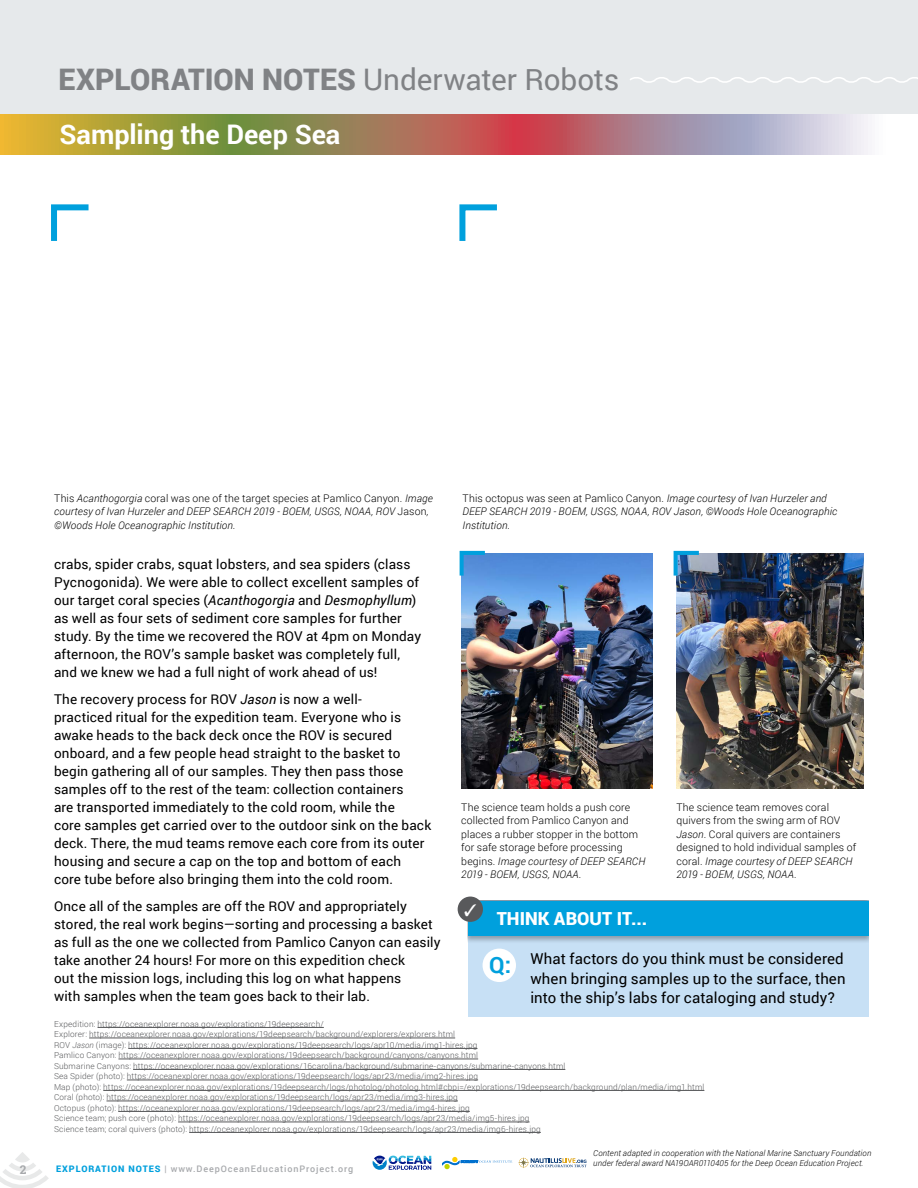
<style>
.page{position:relative;width:918px;height:1188px;background:#fff}
.page>*{position:absolute;margin:0;border:0;box-sizing:border-box;transform-origin:0 0}
.Body_copy{font:900 29.7px "Roboto";color:#808285}
.t1{font:700 27px "Roboto";color:#fff}
.Body_copy-2{font:700 22.5px "Roboto";color:#00a0dd}
.Body_copy-3{font:900 18px "Roboto";color:#fff}
.Body_copy-4{font:15px/19.5px "Roboto";letter-spacing:.01em;color:#000}
.Body_Copy{font:13.5px/18px "Roboto";letter-spacing:.01em;color:#000}
.t2{font:700 12px "Roboto Slab";color:#a7a9ac}
.Photo_captions{font:300 10.5px/13.5px "Roboto";letter-spacing:.015em;color:#000}
.Photo_captions-2{font:italic 300 10.5px/13.5px "Roboto";letter-spacing:.015em;color:#000}
.t3{font:500 9px "Roboto";letter-spacing:.1em;color:#a7a9ac}
.Photo_captions-3{font:300 8.25px/10.5px "Roboto";letter-spacing:.02em;color:#58595b}
.Photo_sources{font:italic 300 8.25px/10.5px "Roboto";letter-spacing:.02em;color:#000}
.s1{font-weight:400}
.s2{font-style:normal}
.s3{font-style:italic}
.s4{font-weight:900;color:#00a0dd}
</style>
<div class="page">
<div style="left:0;top:0;width:918px;height:114px;background:#e6e9eb"></div>
<svg style="left:0;top:114px;width:868px;height:41px;background:#ae8d6c"></svg>
<svg style="left:51px;top:204px;width:38px;height:37px"></svg>
<svg style="left:459px;top:204px;width:38px;height:37px"></svg>
<img style="left:676px;top:553px;width:187px;height:236px">
<img style="left:461px;top:553px;width:192px;height:236px">
<svg style="left:459px;top:550px;width:30px;height:30px"></svg>
<svg style="left:673px;top:550px;width:30px;height:30px"></svg>
<div style="left:468px;top:901px;width:400px;height:116px;background:#c7e0f5"></div>
<div style="left:468px;top:901px;width:400px;height:42px;background:#000;opacity:.32"></div>
<div style="left:468px;top:901px;width:400px;height:34px;background:#00a0dd"></div>
<div style="left:483px;top:949px;width:33px;height:33px;background:#fff;border-radius:50%"></div>
<div style="left:458px;top:897px;width:25px;height:25px;background:#58595b;border-radius:50%"></div>
<svg style="left:630px;top:77px;width:288px;height:6px"></svg>
<hr style="left:98px;top:1027px;width:226px;height:1px;background:#58595b">
<hr style="left:89px;top:1038px;width:366px;height:1px;background:#58595b">
<hr style="left:128px;top:1048px;width:349px;height:1px;background:#58595b">
<hr style="left:118px;top:1059px;width:360px;height:1px;background:#58595b">
<hr style="left:133px;top:1069px;width:432px;height:1px;background:#58595b">
<hr style="left:127px;top:1080px;width:351px;height:1px;background:#58595b">
<hr style="left:103px;top:1090px;width:601px;height:1px;background:#58595b">
<hr style="left:106px;top:1101px;width:352px;height:1px;background:#58595b">
<hr style="left:118px;top:1111px;width:352px;height:1px;background:#58595b">
<hr style="left:178px;top:1122px;width:352px;height:1px;background:#58595b">
<hr style="left:189px;top:1132px;width:352px;height:1px;background:#58595b">
<svg style="left:518px;top:1157px;width:68px;height:11px"></svg>
<svg style="left:0;top:1152px;width:49px;height:36px"></svg>
<svg style="left:442px;top:1157px;width:70px;height:12px"></svg>
<svg style="left:373px;top:1156px;width:58px;height:14px"></svg>
<p class="Body_copy" style="left:58px;top:59px;width:562px">EXPLORATION NOTES <span class="s1">Underwater Robots</span></p>
<p class="t1" style="left:59px;top:115px;width:283px">Sampling the Deep Sea</p>
<p class="Photo_captions-2" style="left:54px;top:491px;width:380px"><span class="s2">This</span> Acanthogorgia <span class="s2">coral was one of the target species at Pamlico Canyon.</span> Image courtesy of Ivan Hurzeler and DEEP SEARCH 2019 - BOEM, USGS, NOAA, ROV <span class="s2">Jason</span>, ©Woods Hole Oceanographic Institution.</p>
<p class="Photo_captions-2" style="left:463px;top:491px;width:376px"><span class="s2">This octopus was seen at Pamlico Canyon.</span> Image courtesy of Ivan Hurzeler and<br>DEEP SEARCH 2019 - BOEM, USGS, NOAA, ROV Jason, ©Woods Hole Oceanographic<br>Institution.</p>
<p class="Body_Copy" style="left:54px;top:555px;width:369px">crabs, spider crabs, squat lobsters, and sea spiders (class Pycnogonida). We were able to collect excellent samples of our target coral species (<span class="s3">Acanthogorgia</span> and <span class="s3">Desmophyllum</span>) as well as four sets of sediment core samples for further study. By the time we recovered the ROV at 4pm on Monday afternoon, the ROV’s sample basket was completely full, and we knew we had a full night of work ahead of us!</p>
<p class="Body_Copy" style="left:54px;top:690px;width:379px">The recovery process for ROV <span class="s3">Jason</span> is now a well-<br>practiced ritual for the expedition team. Everyone who is awake heads to the back deck once the ROV is secured onboard, and a few people head straight to the basket to begin gathering all of our samples. They then pass those samples off to the rest of the team: collection containers<br>are transported immediately to the cold room, while the<br>core samples get carried over to the outdoor sink on the back deck. There, the mud teams remove each core from its outer housing and secure a cap on the top and bottom of each core tube before also bringing them into the cold room.</p>
<p class="Body_Copy" style="left:54px;top:897px;width:388px">Once all of the samples are off the ROV and appropriately stored, the real work begins—sorting and processing a basket as full as the one we collected from Pamlico Canyon can easily take another 24 hours! For more on this expedition check<br>out the mission logs, including this log on what happens<br>with samples when the team goes back to their lab.</p>
<p class="Photo_captions" style="left:461px;top:800px;width:186px">The science team holds a push core collected from Pamlico Canyon and places a rubber stopper in the bottom for safe storage before processing begins. <span class="s3">Image courtesy of DEEP SEARCH 2019 - BOEM, USGS, NOAA.</span></p>
<p class="Body_copy-3" style="left:497px;top:906px;width:152px">THINK ABOUT IT...</p>
<p class="Body_copy-4" style="left:530px;top:949px;width:317px">What factors do you think must be considered when bringing samples up to the surface, then into the ship’s labs for cataloging and study?</p>
<p class="Photo_captions" style="left:676px;top:800px;width:181px">The science team removes coral quivers from the swing arm of ROV <span class="s3">Jason</span>. Coral quivers are containers designed to hold individual samples of coral. <span class="s3">Image courtesy of DEEP SEARCH 2019 - BOEM, USGS, NOAA.</span></p>
<p class="Body_copy-2" style="left:489px;top:949px;width:23px">Q:</p>
<p class="Photo_captions-3" style="left:54px;top:1018px;width:271px">Expedition: https://oceanexplorer.noaa.gov/explorations/19deepsearch/</p>
<p class="Photo_captions-3" style="left:54px;top:1029px;width:403px">Explorer: https://oceanexplorer.noaa.gov/explorations/19deepsearch/background/explorers/explorers.html</p>
<p class="Photo_captions-3" style="left:54px;top:1039px;width:425px">ROV <span class="s3">Jason</span> (image): https://oceanexplorer.noaa.gov/explorations/19deepsearch/logs/apr10/media/img1-hires.jpg</p>
<p class="Photo_captions-3" style="left:54px;top:1050px;width:426px">Pamlico Canyon: https://oceanexplorer.noaa.gov/explorations/19deepsearch/background/canyons/canyons.html</p>
<p class="Photo_captions-3" style="left:54px;top:1060px;width:513px">Submarine Canyons: https://oceanexplorer.noaa.gov/explorations/16carolina/background/submarine-canyons/submarine-canyons.html<br>Sea Spider (photo): https://oceanexplorer.noaa.gov/explorations/19deepsearch/logs/apr23/media/img2-hires.jpg</p>
<p class="Photo_captions-3" style="left:54px;top:1081px;width:652px">Map (photo): https://oceanexplorer.noaa.gov/explorations/19deepsearch/logs/photolog/photolog.html#cbpi=/explorations/19deepsearch/background/plan/media/img1.html</p>
<p class="Photo_captions-3" style="left:54px;top:1092px;width:488px">Coral (photo): https://oceanexplorer.noaa.gov/explorations/19deepsearch/logs/apr23/media/img3-hires.jpg<br>Octopus (photo): https://oceanexplorer.noaa.gov/explorations/19deepsearch/logs/apr23/media/img4-hires.jpg<br>Science team; push core (photo): https://oceanexplorer.noaa.gov/explorations/19deepsearch/logs/apr23/media/img5-hires.jpg Science team; coral quivers (photo): https://oceanexplorer.noaa.gov/explorations/19deepsearch/logs/apr23/media/img6-hires.jpg</p>
<p class="Photo_sources" style="left:593px;top:1147px;width:280px">Content adapted in cooperation with the National Marine Sanctuary Foundation under federal award NA19OAR0110405 for the Deep Ocean Education Project.</p>
<p class="t2" style="left:20px;top:1161px;width:8px">2</p>
<p class="t3" style="left:56px;top:1162px;width:299px"><span class="s4">EXPLORATION NOTES</span> | www.DeepOceanEducationProject.org</p>
</div>
